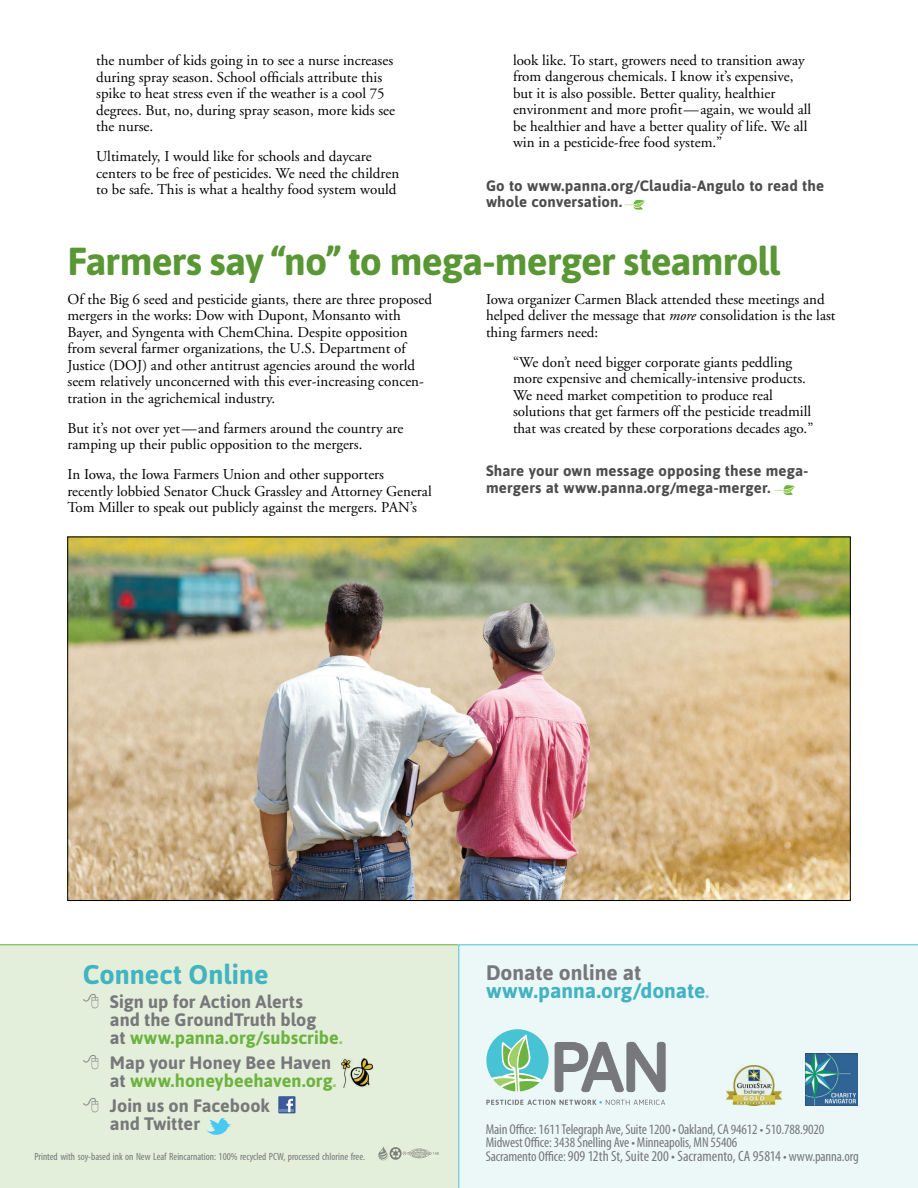
<style>
.page{position:relative;width:918px;height:1188px;background:#fff}
.page>*{position:absolute;margin:0;border:0;box-sizing:border-box;transform-origin:0 0}
.article_title_main{font:700 39px "Asap";letter-spacing:-.025em;color:#599734}
.t1{font:700 27px "Asap";color:#41b3c1}
.t2{font:700 21px/18px "Asap";color:#41b3c1}
.t3{font:700 18px/18px "Asap";color:#77787b}
.quote{font:15px/16.5px "Adobe Garamond";color:#000}
.article_body{font:15px/16.5px "Adobe Garamond";color:#000}
.take_action{font:700 15px/16.5px "Asap";letter-spacing:.01em;color:#4d4d4f}
.t4{font:condensed 15px "Myriad Pro";color:#77787b}
.t5{font:condensed 14.25px/13.5px "Myriad Pro";letter-spacing:-.01em;color:#77787b}
.masthead_address{font:condensed 10.5px "Myriad Pro";color:#77787b}
.s1{font-style:italic}
.s2{color:#6cb33f}
.s3{color:#9dc87b}
.s4{color:#77787b}
.s5{font-size:18px;color:#87c8d3}
.s6{font-size:14.25px}
</style>
<div class="page">
<div style="left:0;top:945px;width:459px;height:243px;background:#e4efdb"></div>
<div style="left:459px;top:945px;width:459px;height:243px;background:#ecf7f8"></div>
<img style="left:378px;top:1146px;width:61px;height:15px">
<div style="left:278px;top:1096px;width:17px;height:17px;background:#3c5a98"></div>
<svg style="left:280px;top:1099px;width:14px;height:13px"></svg>
<svg style="left:206px;top:1118px;width:25px;height:17px"></svg>
<img style="left:727px;top:1065px;width:54px;height:40px">
<img style="left:806px;top:1054px;width:51px;height:51px">
<svg style="left:555px;top:1042px;width:110px;height:50px;background:#abb1b3"></svg>
<svg style="left:486px;top:1100px;width:179px;height:5px"></svg>
<svg style="left:486px;top:1029px;width:63px;height:62px;background:#8fd4c3"></svg>
<img style="left:341px;top:1058px;width:33px;height:29px">
<svg style="left:775px;top:485px;width:20px;height:10px"></svg>
<svg style="left:625px;top:200px;width:20px;height:10px"></svg>
<img style="left:70px;top:539px;width:778px;height:360px">
<svg style="left:84px;top:994px;width:14px;height:15px"></svg>
<svg style="left:84px;top:1055px;width:14px;height:14px"></svg>
<svg style="left:84px;top:1097px;width:14px;height:15px"></svg>
<p class="quote" style="left:513px;top:52px;width:300px">look like. To start, growers need to transition away from dangerous chemicals. I know it’s expensive, but it is also possible. Better quality, healthier environment and more profit—again, we would all be healthier and have a better quality of life. We all win in a pesticide-free food system.”</p>
<p class="take_action" style="left:486px;top:177px;width:340px">Go to www.panna.org/Claudia-Angulo to read the whole conversation.</p>
<p class="article_title_main" style="left:68px;top:238px;width:714px">Farmers say “no” to mega-merger steamroll</p>
<p class="article_body" style="left:486px;top:291px;width:351px">Iowa organizer Carmen Black attended these meetings and helped deliver the message that <span class="s1">more</span> consolidation is the last thing farmers need:</p>
<p class="quote" style="left:513px;top:354px;width:302px">“We don’t need bigger corporate giants peddling more expensive and chemically-intensive products.<br>We need market competition to produce real solutions that get farmers off the pesticide treadmill that was created by these corporations decades ago.”</p>
<p class="take_action" style="left:486px;top:463px;width:324px">Share your own message opposing these mega&shy;mergers at www.panna.org/mega-merger.</p>
<p class="quote" style="left:96px;top:52px;width:300px">the number of kids going in to see a nurse increases during spray season. School officials attribute this spike to heat stress even if the weather is a cool 75 degrees. But, no, during spray season, more kids see the nurse.</p>
<p class="quote" style="left:96px;top:148px;width:305px">Ultimately, I would like for schools and daycare centers to be free of pesticides. We need the children to be safe. This is what a healthy food system would</p>
<p class="article_body" style="left:68px;top:291px;width:366px">Of the Big 6 seed and pesticide giants, there are three proposed mergers in the works: Dow with Dupont, Monsanto with Bayer, and Syngenta with ChemChina. Despite opposition from several farmer organizations, the U.S. Department of Justice (DOJ) and other antitrust agencies around the world seem relatively unconcerned with this ever-increasing concen&shy;tration in the agrichemical industry.</p>
<p class="article_body" style="left:68px;top:420px;width:337px">But it’s not over yet—and farmers around the country are ramping up their public opposition to the mergers.</p>
<p class="article_body" style="left:68px;top:467px;width:366px">In Iowa, the Iowa Farmers Union and other supporters recently lobbied Senator Chuck Grassley and Attorney General<br>Tom Miller to speak out publicly against the mergers. PAN’s</p>
<p class="t1" style="left:83px;top:958px;width:187px">Connect Online</p>
<p class="t3" style="left:110px;top:993px;width:234px">Sign up for Action Alerts<br>and the GroundTruth blog<br>at <span class="s2">www.panna.org/subscribe</span><span class="s3">.</span></p>
<p class="t3" style="left:110px;top:1054px;width:228px">Map your Honey Bee Haven at <span class="s2">www.honeybeehaven.org</span><span class="s3">.</span></p>
<p class="t3" style="left:110px;top:1096px;width:162px">Join us on Facebook and Twitter</p>
<p class="masthead_address" style="left:34px;top:1150px;width:332px">Printed with soy-based ink on New Leaf Reincarnation: 100% recycled PCW, processed chlorine free.</p>
<p class="t2" style="left:486px;top:963px;width:225px"><span class="s4">Donate online at </span>www.panna.org/donate<span class="s5">.</span></p>
<p class="t5" style="left:486px;top:1122px;width:340px">Main Office: 1611 Telegraph Ave, Suite 1200 • Oakland, CA 94612 • 510.788.9020<br>Midwest Office: 3438 Snelling Ave • Minneapolis, MN 55406</p>
<p class="t4" style="left:486px;top:1147px;width:374px"><span class="s6">Sacramento Office:</span> 909 12th St, Suite 200 • Sacramento, CA 95814 <span class="s6">• www.panna.org</span></p>
</div>
